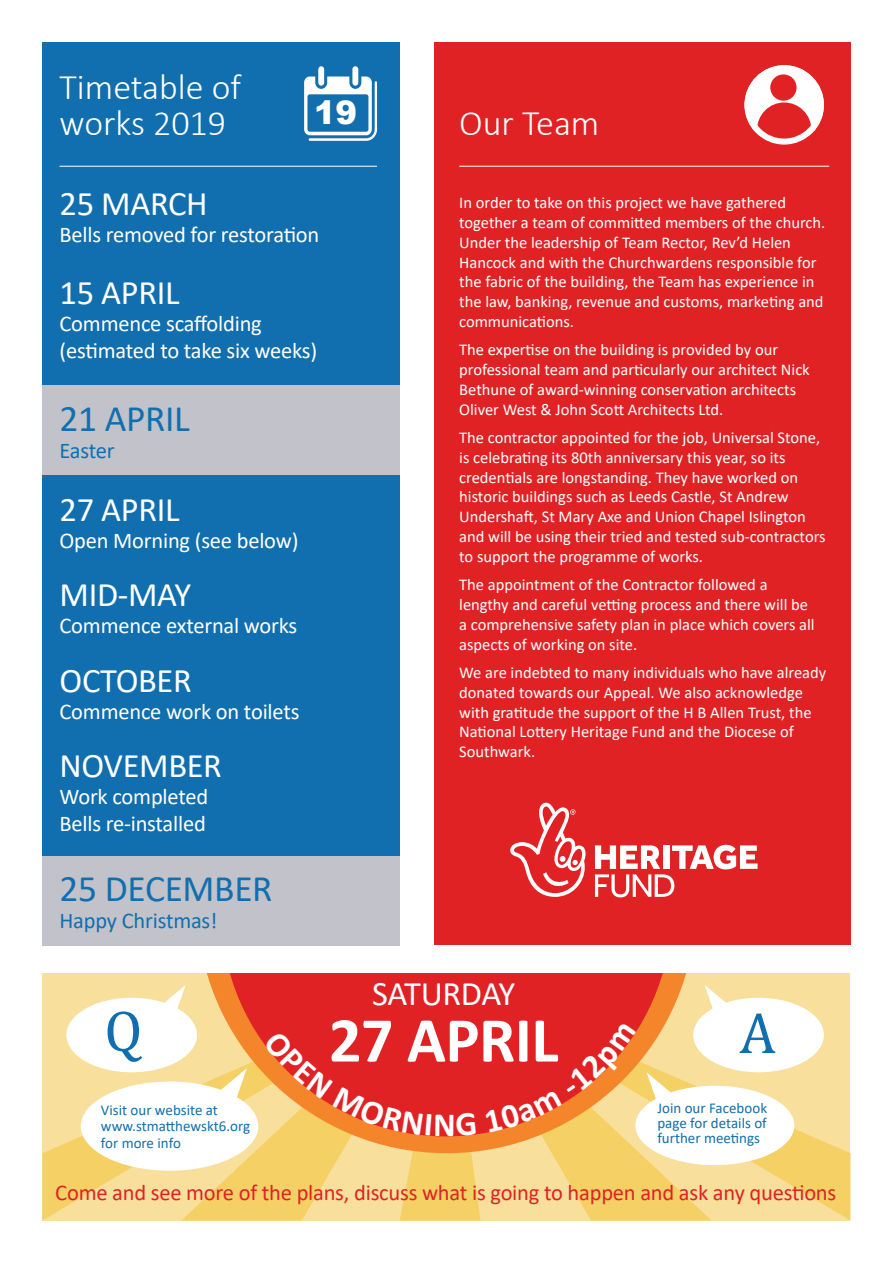
<style>
.page{position:relative;width:893px;height:1263px;background:#fff}
.page>*{position:absolute;margin:0;border:0;box-sizing:border-box;transform-origin:0 0}
.t1{font:700 64.5px "Calibri";letter-spacing:-.01em;color:#fff}
.t2{font:58.5px "Cambria";color:#126faf}
.t3{font:37.5px "Calibri";letter-spacing:-.01em;color:#126faf}
.t4{font:300 36px/36px "Calibri";color:#fff}
.t5{font:34.5px "Calibri";letter-spacing:-.01em;color:#fff}
.t6{font:900 32.4px "Arial";color:#fff}
.t7{font:22.5px/27px "Calibri";letter-spacing:-.01em;color:#fff}
.t8{font:22.5px "Calibri";letter-spacing:-.01em;color:#e02225}
.t9{font:22.5px "Calibri";letter-spacing:-.01em;color:#126faf}
.t10{font:16.5px/19.8px "Calibri";color:#fff}
.t11{font:15px/16.5px "Calibri";color:#126faf}
</style>
<div class="page">
<svg style="left:43px;top:973px;width:138px;height:247px;background:#f7dc90"></svg>
<svg style="left:711px;top:973px;width:139px;height:247px;background:#f7dc90"></svg>
<svg style="left:181px;top:973px;width:82px;height:247px;background:#f6d67b"></svg>
<svg style="left:636px;top:973px;width:75px;height:247px;background:#f6d67c"></svg>
<svg style="left:191px;top:973px;width:511px;height:194px;background:#f3b06c"></svg>
<div style="left:434px;top:43px;width:416px;height:902px;background:#e02225"></div>
<div style="left:43px;top:43px;width:357px;height:897px;background:#126faf"></div>
<div style="left:43px;top:386px;width:357px;height:89px;background:#c2c3ca"></div>
<div style="left:43px;top:856px;width:357px;height:89px;background:#c2c3ca"></div>
<svg style="left:510px;top:803px;width:76px;height:94px"></svg>
<svg style="left:595px;top:845px;width:163px;height:52px"></svg>
<hr style="left:60px;top:166px;width:317px;height:1px;background:#fff">
<hr style="left:459px;top:166px;width:370px;height:1px;background:#fff">
<div style="left:318px;top:66px;width:6px;height:20px;background:#fff;border-radius:3px"></div>
<svg style="left:304px;top:77px;width:73px;height:64px"></svg>
<div style="left:352px;top:66px;width:6px;height:20px;background:#fff;border-radius:3px"></div>
<div style="left:744px;top:65px;width:80px;height:80px;background:#fff;border-radius:50%"></div>
<div style="left:757px;top:102px;width:54px;height:55px;background:#e02225;border-radius:50%"></div>
<div style="left:770px;top:74px;width:26px;height:27px;background:#e02225;border-radius:50%"></div>
<div style="left:744px;top:65px;width:80px;height:80px;border:6px solid #fff;border-radius:50%"></div>
<div style="left:693px;top:998px;width:131px;height:74px;background:#fff;border-radius:50%"></div>
<div style="left:66px;top:998px;width:131px;height:74px;background:#fff;border-radius:50%"></div>
<div style="left:81px;top:1081px;width:177px;height:90px;background:#fff;border-radius:50%"></div>
<div style="left:635px;top:1086px;width:159px;height:79px;background:#fff;border-radius:50%"></div>
<svg style="left:704px;top:985px;width:28px;height:30px"></svg>
<svg style="left:158px;top:985px;width:28px;height:29px"></svg>
<svg style="left:220px;top:1068px;width:27px;height:37px"></svg>
<svg style="left:647px;top:1072px;width:27px;height:33px"></svg>
<svg style="left:263px;top:973px;width:373px;height:247px;background:#ea6e46"></svg>
<h3 class="t4" style="left:60px;top:69px;width:183px">Timetable of works 2019</h3>
<h3 class="t6" style="left:314px;top:89px;width:45px">19</h3>
<h3 class="t5" style="left:60px;top:180px;width:150px">25 MARCH</h3>
<h3 class="t7" style="left:60px;top:221px;width:261px">Bells removed for restoration</h3>
<h3 class="t5" style="left:60px;top:269px;width:122px">15 APRIL</h3>
<h3 class="t7" style="left:60px;top:310px;width:259px">Commence scaffolding (estimated to take six weeks)</h3>
<h3 class="t3" style="left:60px;top:392px;width:132px">21 APRIL</h3>
<h3 class="t9" style="left:60px;top:435px;width:57px">Easter</h3>
<h3 class="t5" style="left:60px;top:485px;width:122px">27 APRIL</h3>
<h3 class="t7" style="left:60px;top:526px;width:240px">Open Morning (see below)</h3>
<h3 class="t5" style="left:60px;top:571px;width:133px">MID-MAY</h3>
<h3 class="t7" style="left:60px;top:612px;width:239px">Commence external works</h3>
<h3 class="t5" style="left:60px;top:656px;width:134px">OCTOBER</h3>
<h3 class="t7" style="left:60px;top:697px;width:241px">Commence work on toilets</h3>
<h3 class="t5" style="left:60px;top:742px;width:164px">NOVEMBER</h3>
<h3 class="t7" style="left:60px;top:782px;width:150px">Work completed<br>Bells re-installed</h3>
<h3 class="t3" style="left:60px;top:863px;width:215px">25 DECEMBER</h3>
<h3 class="t9" style="left:60px;top:905px;width:160px">Happy Christmas!</h3>
<h3 class="t4" style="left:459px;top:105px;width:142px">Our Team</h3>
<p class="t10" style="left:459px;top:192px;width:368px">In order to take on this project we have gathered together a team of committed members of the church.<br>Under the leadership of Team Rector, Rev’d Helen Hancock and with the Churchwardens responsible for the fabric of the building, the Team has experience in the law, banking, revenue and customs, marketing and communications.</p>
<p class="t10" style="left:459px;top:340px;width:352px">The expertise on the building is provided by our professional team and particularly our architect Nick Bethune of award-winning conservation architects Oliver West &amp; John Scott Architects Ltd.</p>
<p class="t10" style="left:459px;top:427px;width:368px">The contractor appointed for the job, Universal Stone, is celebrating its 80th anniversary this year, so its credentials are longstanding. They have worked on historic buildings such as Leeds Castle, St Andrew Undershaft, St Mary Axe and Union Chapel Islington and will be using their tried and tested sub-contractors to support the programme of works.</p>
<p class="t10" style="left:459px;top:574px;width:357px">The appointment of the Contractor followed a lengthy and careful vetting process and there will be a comprehensive safety plan in place which covers all aspects of working on site.</p>
<p class="t10" style="left:459px;top:662px;width:368px">We are indebted to many individuals who have already donated towards our Appeal. We also acknowledge with gratitude the support of the H B Allen Trust, the National Lottery Heritage Fund and the Diocese of Southwark.</p>
<h3 class="t5" style="left:372px;top:970px;width:145px">SATURDAY</h3>
<h1 class="t1" style="left:329px;top:994px;width:231px">27 APRIL</h1>
<h2 class="t2" style="left:104px;top:996px;width:40px">Q</h2>
<h2 class="t2" style="left:739px;top:998px;width:38px">A</h2>
<p class="t11" style="left:101px;top:1101px;width:151px">Visit our website at www.stmatthewskt6.org for more info</p>
<p class="t11" style="left:657px;top:1100px;width:111px;line-height:15px;text-align:justify">Join our Facebook page for details of further meetings</p>
<h3 class="t8" style="left:55px;top:1177px;width:783px">Come and see more of the plans, discuss what is going to happen and ask any questions</h3>
</div>
